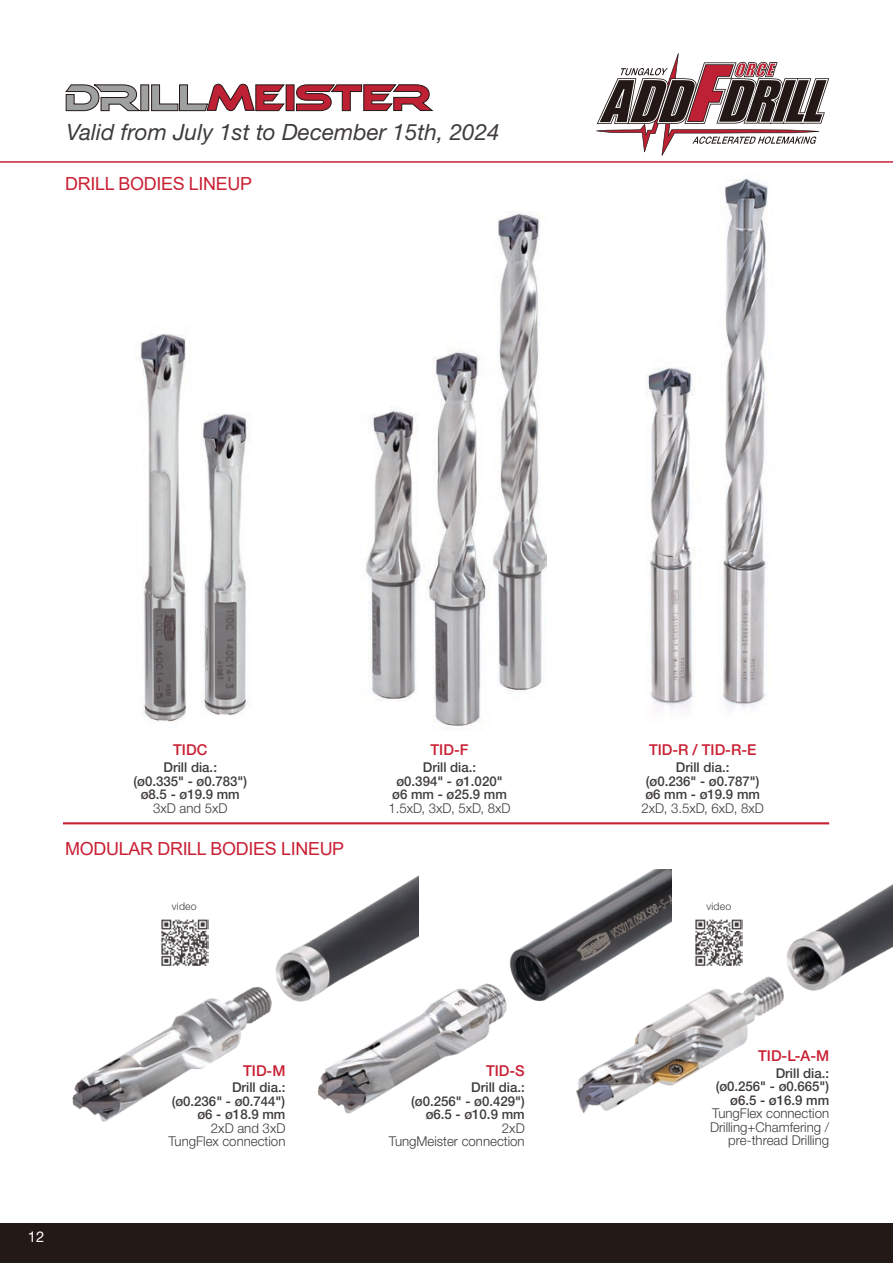
<style>
.page{position:relative;width:893px;height:1263px;background:#fff}
.page>*{position:absolute;margin:0;border:0;box-sizing:border-box;transform-origin:0 0}
.t1{font:italic 22.5px "Helvetica Neue LTW1 G";color:#3f3c3b}
.t2{font:18px "Arial";letter-spacing:-.02em;color:#c92034}
.t3{font:500 15px "Helvetica Neue LTW1 G";color:#c92034}
.t4{font:14.85px "Helvetica Neue LTW1 G";color:#fff}
.t5{font:500 13.5px/13.5px "Helvetica Neue LTW1 G";color:#3f3c3b;text-align:center}
.t6{font:300 13.5px/13.5px "Helvetica Neue LTW1 G";color:#3f3c3b;text-align:right}
.t7{font:300 10.5px "Helvetica Neue LTW1 G";letter-spacing:.02em;color:#3f3c3b}
</style>
<div class="page">
<hr style="left:0;top:161px;width:893px;height:2px;background:#c92034">
<div style="left:0;top:1223px;width:893px;height:40px;background:#231916"></div>
<img style="left:671px;top:869px;width:222px;height:217px">
<svg style="left:65px;top:84px;width:76px;height:27px"></svg>
<div style="left:141px;top:85px;width:8px;height:26px;background:#9fa0a0"></div>
<div style="left:140px;top:85px;width:9px;height:26px;border:1px solid #231816"></div>
<svg style="left:151px;top:84px;width:134px;height:27px"></svg>
<div style="left:286px;top:85px;width:8px;height:26px;background:#be2034"></div>
<svg style="left:296px;top:84px;width:138px;height:27px"></svg>
<img style="left:72px;top:946px;width:228px;height:176px">
<img style="left:300px;top:869px;width:371px;height:245px">
<div style="left:691px;top:915px;width:55px;height:55px;background:#fff"></div>
<img style="left:695px;top:919px;width:48px;height:47px">
<div style="left:157px;top:915px;width:55px;height:55px;background:#fff"></div>
<img style="left:161px;top:919px;width:47px;height:47px">
<img style="left:645px;top:178px;width:123px;height:531px">
<img style="left:364px;top:212px;width:183px;height:514px">
<img style="left:136px;top:333px;width:114px;height:389px">
<hr style="left:63px;top:822px;width:766px;height:2px;background:#c92034">
<svg style="left:596px;top:53px;width:233px;height:103px"></svg>
<h1 class="t1" style="left:64px;top:118px;width:433px">Valid from 1st July to 15th December, 2024</h1>
<h2 class="t2" style="left:65px;top:171px;width:188px">DRILL BODIES LINEUP</h2>
<h1 class="t1" style="left:67px;top:119px;width:435px">Valid from July 1st to December 15th, 2024</h1>
<p class="t3" style="left:173px;top:741px;width:36px">TIDC</p>
<p class="t5" style="left:134px;top:760px;width:115px">Drill dia.:<br>(ø0.335" - ø0.783") ø8.5 - ø19.9 mm</p>
<p class="t6" style="left:153px;top:801px;width:76px">3xD and 5xD</p>
<h2 class="t2" style="left:65px;top:836px;width:281px">MODULAR DRILL BODIES LINEUP</h2>
<p class="t3" style="left:431px;top:741px;width:39px">TID-F</p>
<p class="t5" style="left:392px;top:760px;width:116px">Drill dia.:<br>ø0.394" - ø1.020" ø6 mm - ø25.9 mm</p>
<p class="t6" style="left:388px;top:801px;width:124px">1.5xD, 3xD, 5xD, 8xD</p>
<p class="t3" style="left:649px;top:741px;width:109px">TID-R / TID-R-E</p>
<p class="t5" style="left:645px;top:760px;width:116px">Drill dia.:<br>(ø0.236" - ø0.787") ø6 mm - ø19.9 mm</p>
<p class="t6" style="left:641px;top:801px;width:124px">2xD, 3.5xD, 6xD, 8xD</p>
<p class="t7" style="left:172px;top:900px;width:27px">video</p>
<p class="t7" style="left:706px;top:900px;width:27px">video</p>
<p class="t4" style="left:28px;top:1227px;width:18px">12</p>
<p class="t3" style="left:243px;top:1061px;width:44px">TID-M</p>
<p class="t5" style="left:172px;top:1081px;width:115px;text-align:right">Drill dia.:<br>(ø0.236" - ø0.744") ø6 - ø18.9 mm</p>
<p class="t6" style="left:168px;top:1121px;width:118px">2xD and 3xD<br>TungFlex connection</p>
<p class="t3" style="left:486px;top:1061px;width:40px">TID-S</p>
<p class="t5" style="left:411px;top:1081px;width:115px;text-align:right">Drill dia.:<br>(ø0.256" - ø0.429") ø6.5 - ø10.9 mm</p>
<p class="t6" style="left:389px;top:1121px;width:137px">2xD<br>TungMeister connection</p>
<p class="t3" style="left:758px;top:1047px;width:72px">TID-L-A-M</p>
<p class="t5" style="left:716px;top:1066px;width:115px;text-align:right">Drill dia.:<br>(ø0.256" - ø0.665") ø6.5 - ø16.9 mm</p>
<p class="t6" style="left:710px;top:1107px;width:121px">TungFlex connection<br>Drilling+Chamfering / pre-thread Drilling</p>
</div>
